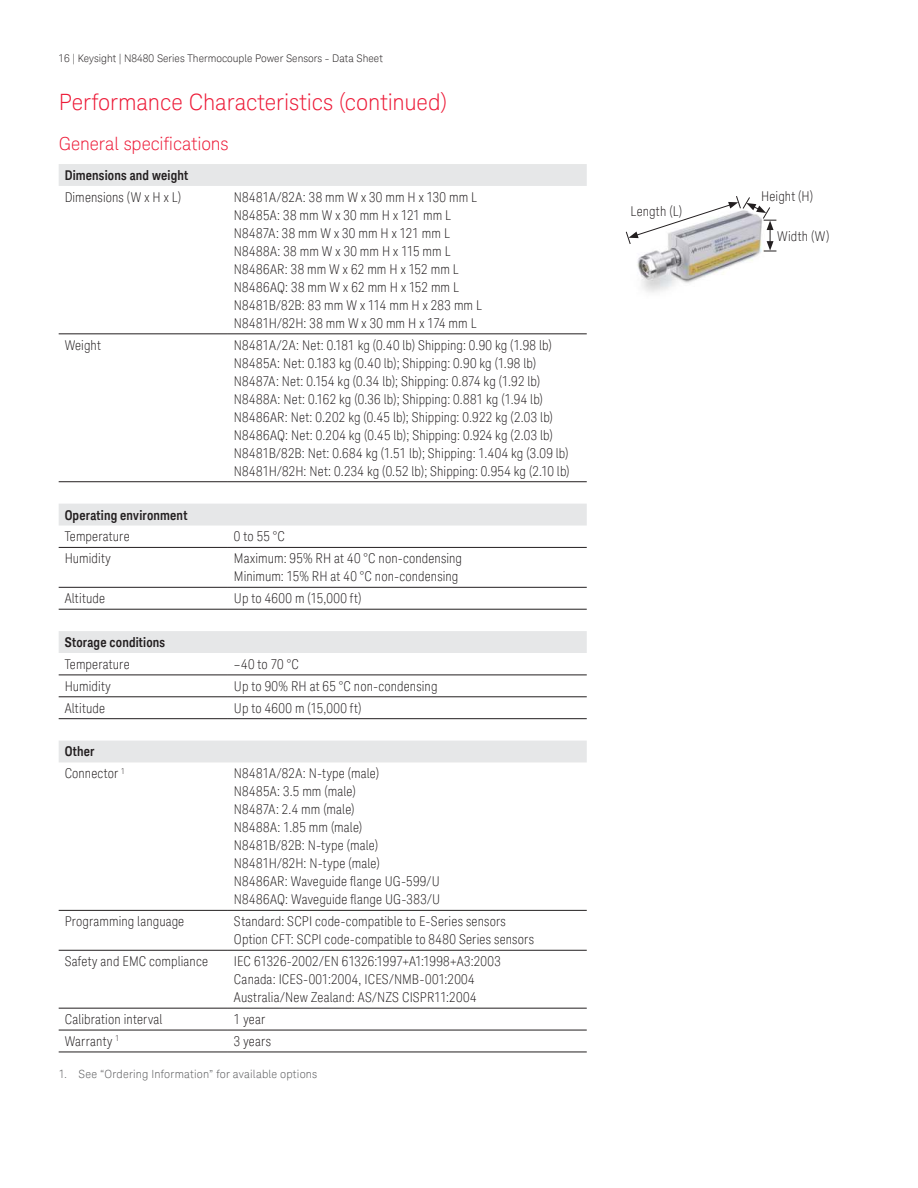
<style>
.page{position:relative;width:918px;height:1188px;background:#fff}
.page>*{position:absolute;margin:0;border:0;box-sizing:border-box;transform-origin:0 0}
.t1{font:300 22.5px "Keysight Sans";letter-spacing:-.005em;color:#ed1a37}
.t2{font:300 18px "Keysight Sans";letter-spacing:-.005em;color:#ed1a37}
.t3{font:300 condensed 13.5px/18px "Keysight Sans";letter-spacing:.01em;color:#231f20}
.t4{font:700 13.5px "Keysight Sans Condensed";letter-spacing:.01em;color:#231f20}
.t5{font:300 condensed 13.5px "Keysight Sans";letter-spacing:.03em;color:#231f20}
.t6{font:300 11.25px "Keysight Sans";letter-spacing:.015em;color:#58595b}
.t7{font:300 10.5px "Keysight Sans";color:#231f20}
</style>
<div class="page">
<svg style="left:59px;top:164px;width:528px;height:598px"></svg>
<hr style="left:59px;top:333px;width:169px;height:1px;background:#231f20">
<hr style="left:228px;top:333px;width:359px;height:1px;background:#231f20">
<hr style="left:59px;top:481px;width:169px;height:1px;background:#231f20">
<hr style="left:228px;top:481px;width:359px;height:1px;background:#231f20">
<hr style="left:59px;top:547px;width:169px;height:1px;background:#231f20">
<hr style="left:228px;top:547px;width:359px;height:1px;background:#231f20">
<hr style="left:59px;top:587px;width:169px;height:1px;background:#231f20">
<hr style="left:228px;top:587px;width:359px;height:1px;background:#231f20">
<hr style="left:59px;top:609px;width:169px;height:1px;background:#231f20">
<hr style="left:228px;top:609px;width:359px;height:1px;background:#231f20">
<hr style="left:59px;top:675px;width:169px;height:1px;background:#231f20">
<hr style="left:228px;top:675px;width:359px;height:1px;background:#231f20">
<hr style="left:59px;top:696px;width:169px;height:1px;background:#231f20">
<hr style="left:228px;top:696px;width:359px;height:1px;background:#231f20">
<hr style="left:59px;top:718px;width:169px;height:1px;background:#231f20">
<hr style="left:228px;top:718px;width:359px;height:1px;background:#231f20">
<hr style="left:59px;top:910px;width:169px;height:1px;background:#231f20">
<hr style="left:228px;top:910px;width:359px;height:1px;background:#231f20">
<hr style="left:59px;top:950px;width:169px;height:1px;background:#231f20">
<hr style="left:228px;top:950px;width:359px;height:1px;background:#231f20">
<hr style="left:59px;top:1008px;width:169px;height:1px;background:#231f20">
<hr style="left:228px;top:1008px;width:359px;height:1px;background:#231f20">
<hr style="left:59px;top:1030px;width:169px;height:1px;background:#231f20">
<hr style="left:228px;top:1030px;width:359px;height:1px;background:#231f20">
<hr style="left:59px;top:1052px;width:169px;height:1px;background:#231f20">
<hr style="left:228px;top:1052px;width:359px;height:1px;background:#231f20">
<img style="left:637px;top:252px;width:124px;height:41px">
<svg style="left:625px;top:196px;width:151px;height:56px"></svg>
<p class="t7" style="left:59px;top:53px;width:326px">16 | Keysight | N8480 Series Thermocouple Power Sensors - Data Sheet</p>
<h1 class="t1" style="left:59px;top:92px;width:390px">Performance Characteristics (continued)</h1>
<h2 class="t2" style="left:59px;top:133px;width:171px">General speciications</h2>
<p class="t4" style="left:65px;top:169px;width:125px">Dimensions and weight</p>
<p class="t3" style="left:65px;top:188px;width:118px">Dimensions (W x H x L)</p>
<p class="t3" style="left:234px;top:189px;width:250px">N8481A/82A: 38 mm W x 30 mm H x 130 mm L<br>N8485A: 38 mm W x 30 mm H x 121 mm L<br>N8487A: 38 mm W x 30 mm H x 121 mm L<br>N8488A: 38 mm W x 30 mm H x 115 mm L<br>N8486AR: 38 mm W x 62 mm H x 152 mm L<br>N8486AQ: 38 mm W x 62 mm H x 152 mm L<br>N8481B/82B: 83 mm W x 114 mm H x 283 mm L<br>N8481H/82H: 38 mm W x 30 mm H x 174 mm L</p>
<p class="t3" style="left:65px;top:337px;width:38px">Weight</p>
<p class="t3" style="left:234px;top:337px;width:337px">N8481A/2A: Net: 0.181 kg (0.40 lb) Shipping: 0.90 kg (1.98 lb)<br>N8485A: Net: 0.183 kg (0.40 lb); Shipping: 0.90 kg (1.98 lb)<br>N8487A: Net: 0.154 kg (0.34 lb); Shipping: 0.874 kg (1.92 lb)<br>N8488A: Net: 0.162 kg (0.36 lb); Shipping: 0.881 kg (1.94 lb)<br>N8486AR: Net: 0.202 kg (0.45 lb); Shipping: 0.922 kg (2.03 lb)<br>N8486AQ: Net: 0.204 kg (0.45 lb); Shipping: 0.924 kg (2.03 lb)<br>N8481B/82B: Net: 0.684 kg (1.51 lb); Shipping: 1.404 kg (3.09 lb)<br>N8481H/82H: Net: 0.234 kg (0.52 lb); Shipping: 0.954 kg (2.10 lb)</p>
<p class="t4" style="left:65px;top:509px;width:124px">Operating environment</p>
<p class="t3" style="left:65px;top:529px;width:67px">Temperature</p>
<p class="t3" style="left:234px;top:529px;width:52px">0 to 55 °C</p>
<p class="t3" style="left:65px;top:551px;width:48px">Humidity</p>
<p class="t3" style="left:234px;top:550px;width:230px">Maximum: 95% RH at 40 °C non-condensing<br>Minimum: 15% RH at 40 °C non-condensing</p>
<p class="t3" style="left:65px;top:590px;width:42px">Altitude</p>
<p class="t5" style="left:234px;top:593px;width:129px">Up to 4600 m (15,000 ft)</p>
<p class="t4" style="left:65px;top:636px;width:102px">Storage conditions</p>
<p class="t3" style="left:65px;top:656px;width:67px">Temperature</p>
<p class="t3" style="left:234px;top:656px;width:66px">–40 to 70 °C</p>
<p class="t3" style="left:65px;top:678px;width:48px">Humidity</p>
<p class="t3" style="left:234px;top:677px;width:205px">Up to 90% RH at 65 °C non-condensing</p>
<p class="t3" style="left:65px;top:700px;width:42px">Altitude</p>
<p class="t5" style="left:234px;top:702px;width:129px">Up to 4600 m (15,000 ft)</p>
<p class="t4" style="left:65px;top:746px;width:31px">Other</p>
<p class="t3" style="left:65px;top:766px;width:62px">Connector <sup>1</sup></p>
<p class="t3" style="left:234px;top:766px;width:208px">N8481A/82A: N-type (male)<br>N8485A: 3.5 mm (male)<br>N8487A: 2.4 mm (male)<br>N8488A: 1.85 mm (male)<br>N8481B/82B: N-type (male)<br>N8481H/82H: N-type (male)<br>N8486AR: Waveguide lange UG-599/U<br>N8486AQ: Waveguide lange UG-383/U</p>
<p class="t3" style="left:65px;top:913px;width:121px">Programming language</p>
<p class="t3" style="left:234px;top:912px;width:302px">Standard: SCPI code-compatible to E-Series sensors<br>Option CFT: SCPI code-compatible to 8480 Series sensors</p>
<p class="t3" style="left:65px;top:953px;width:145px">Safety and EMC compliance</p>
<p class="t3" style="left:234px;top:953px;width:268px">IEC 61326-2002/EN 61326:1997+A1:1998+A3:2003<br>Canada: ICES-001:2004, ICES/NMB-001:2004<br>Australia/New Zealand: AS/NZS CISPR11:2004</p>
<p class="t3" style="left:65px;top:1011px;width:99px">Calibration interval</p>
<p class="t3" style="left:234px;top:1011px;width:33px">1 year</p>
<p class="t3" style="left:65px;top:1033px;width:56px">Warranty <sup>1</sup></p>
<p class="t3" style="left:234px;top:1032px;width:39px">3 years</p>
<p class="t6" style="left:59px;top:1069px;width:260px">1. See “Ordering Information” for available options</p>
<p class="t3" style="left:631px;top:203px;width:53px">Length (L)</p>
<p class="t3" style="left:761px;top:188px;width:53px">Height (H)</p>
<p class="t3" style="left:777px;top:228px;width:54px">Width (W)</p>
</div>
